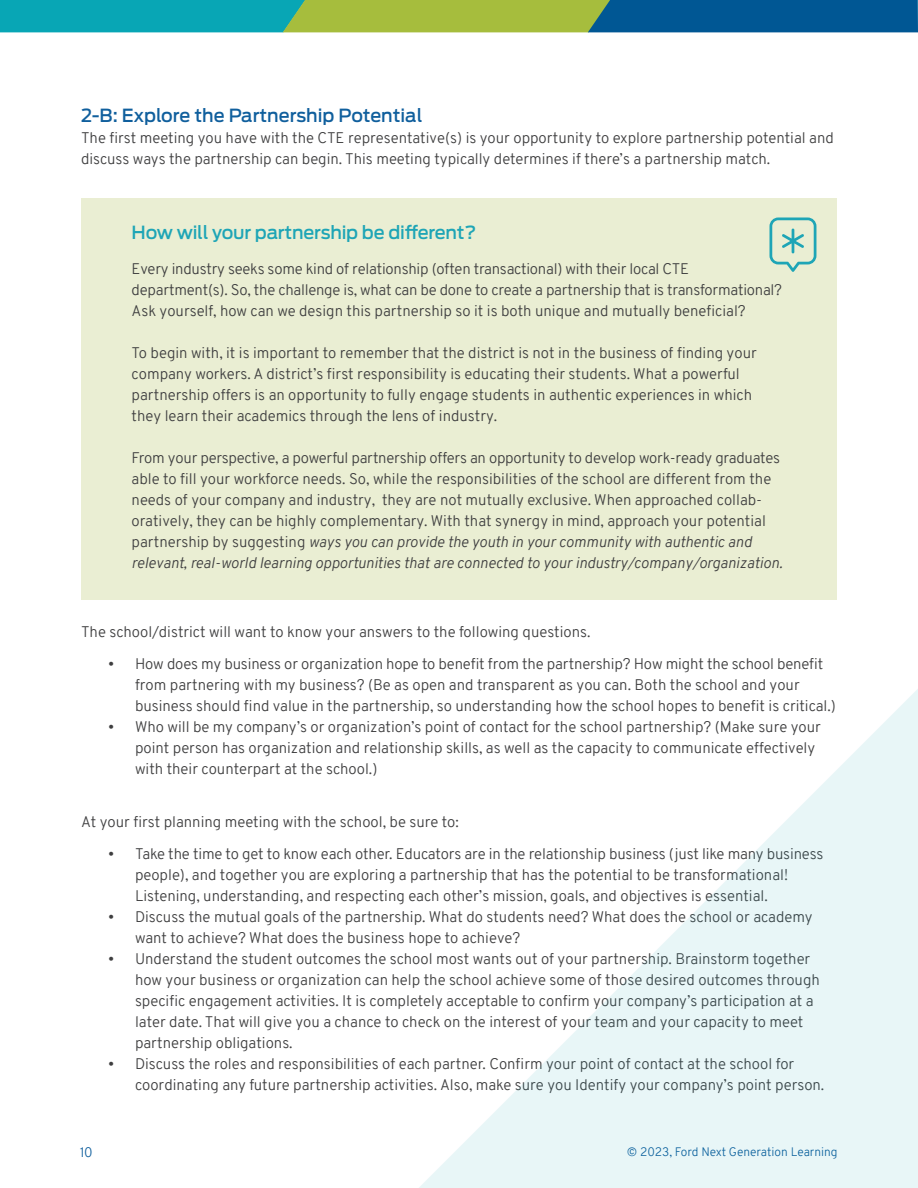
<style>
.page{position:relative;width:918px;height:1188px;background:#fff}
.page>*{position:absolute;margin:0;border:0;box-sizing:border-box;transform-origin:0 0}
.HEADER_II{font:500 18px "Antenna";color:#105f9d}
.HEADER_II-2{font:500 18px "Antenna";letter-spacing:-.01em;color:#1ea5b6}
.BODY_1{font:300 15px/21px "Overpass";color:#3e3e3f}
.t1{font:300 13.5px "Overpass";color:#105f9d}
.t2{font:300 12px "Overpass";color:#105f9d}
.s1{font-style:italic}
</style>
<div class="page">
<svg style="left:0;top:0;width:918px;height:32px;background:#399281"></svg>
<div style="left:81px;top:198px;width:756px;height:401px;background:#eaeed3"></div>
<svg style="left:769px;top:218px;width:47px;height:54px"></svg>
<svg style="left:419px;top:689px;width:499px;height:499px;fill:#ecf7f8"></svg>
<p class="HEADER_II" style="left:81px;top:105px;width:343px">2-B: Explore the Partnership Potential</p>
<p class="BODY_1" style="left:81px;top:128px;width:754px">The first meeting you have with the CTE representative(s) is your opportunity to explore partnership potential and discuss ways the partnership can begin. This meeting typically determines if there’s a partnership match.</p>
<p class="HEADER_II-2" style="left:132px;top:222px;width:346px">How will your partnership be different?</p>
<p class="BODY_1" style="left:132px;top:258px;width:652px">Every industry seeks some kind of relationship (often transactional) with their local CTE department(s). So, the challenge is, what can be done to create a partnership that is transformational?<br>Ask yourself, how can we design this partnership so it is both unique and mutually beneficial?</p>
<p class="BODY_1" style="left:132px;top:342px;width:627px">To begin with, it is important to remember that the district is not in the business of finding your company workers. A district’s first responsibility is educating their students. What a powerful partnership offers is an opportunity to fully engage students in authentic experiences in which they learn their academics through the lens of industry.</p>
<p class="BODY_1" style="left:132px;top:447px;width:653px">From your perspective, a powerful partnership offers an opportunity to develop work-ready graduates able to fill your workforce needs. So, while the responsibilities of the school are different from the needs of your company and industry, they are not mutually exclusive. When approached collab&shy;oratively, they can be highly complementary. With that synergy in mind, approach your potential partnership by suggesting <span class="s1">ways you can provide the youth in your community with authentic and relevant, real-world learning opportunities that are connected to your industry/company/organization.</span></p>
<p class="BODY_1" style="left:81px;top:622px;width:511px">The school/district will want to know your answers to the following questions.</p>
<p class="BODY_1" style="left:135px;top:653px;width:703px;text-indent:-27px">• How does my business or organization hope to benefit from the partnership? How might the school benefit from partnering with my business? (Be as open and transparent as you can. Both the school and your business should find value in the partnership, so understanding how the school hopes to benefit is critical.)</p>
<p class="BODY_1" style="left:135px;top:716px;width:687px;text-indent:-27px">• Who will be my company’s or organization’s point of contact for the school partnership? (Make sure your point person has organization and relationship skills, as well as the capacity to communicate effectively with their counterpart at the school.)</p>
<p class="BODY_1" style="left:81px;top:811px;width:379px">At your first planning meeting with the school, be sure to:</p>
<p class="BODY_1" style="left:135px;top:843px;width:690px;text-indent:-27px">• Take the time to get to know each other. Educators are in the relationship business (just like many business people), and together you are exploring a partnership that has the potential to be transformational!<br>Listening, understanding, and respecting each other’s mission, goals, and objectives is essential.</p>
<p class="BODY_1" style="left:135px;top:906px;width:679px;text-indent:-27px">• Discuss the mutual goals of the partnership. What do students need? What does the school or academy want to achieve? What does the business hope to achieve?</p>
<p class="BODY_1" style="left:135px;top:948px;width:686px;text-indent:-27px">• Understand the student outcomes the school most wants out of your partnership. Brainstorm together how your business or organization can help the school achieve some of those desired outcomes through specific engagement activities. It is completely acceptable to confirm your company’s participation at a later date. That will give you a chance to check on the interest of your team and your capacity to meet partnership obligations.</p>
<p class="BODY_1" style="left:135px;top:1053px;width:691px;text-indent:-27px">• Discuss the roles and responsibilities of each partner. Confirm your point of contact at the school for coordinating any future partnership activities. Also, make sure you Identify your company’s point person.</p>
<p class="t1" style="left:80px;top:1143px;width:14px">10</p>
<p class="t2" style="left:627px;top:1143px;width:212px">© 2023, Ford Next Generation Learning</p>
</div>
